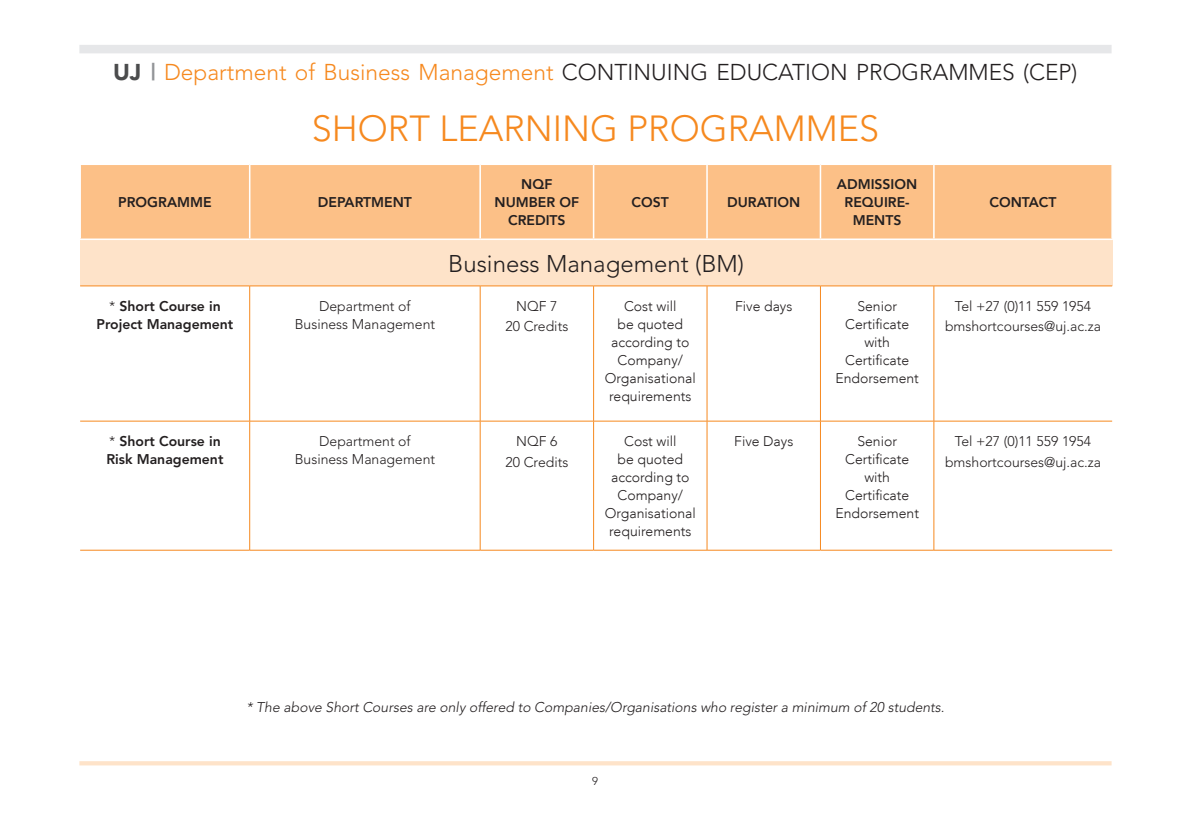
<style>
.page{position:relative;width:1191px;height:840px;background:#fff}
.page>*{position:absolute;margin:0;border:0;box-sizing:border-box;transform-origin:0 0}
.t1{font:300 36px "Avenir";color:#f6891f}
.t2{font:300 24px "Avenir";color:#231f20}
.t3{font:300 22.8px "Avenir";color:#231f20}
.t4{font:300 14px/18px "Avenir LT";color:#231f20;text-align:center}
.t5{font:300 14px/20.6px "Avenir";color:#231f20;text-align:center}
.t6{font:italic 300 14px "Avenir";color:#231f20}
.t7{font:800 14px/18px "Avenir";color:#231f20;text-align:center}
.t8{font:800 14px/18px "Avenir LT";color:#231f20;text-align:center}
.t9{font:300 11.4px "Avenir";color:#231f20}
.s1{font-weight:900;color:#4b4c4d}
.s2{font-weight:800;color:#939598}
.s3{color:#f6891f}
.s4{font-weight:300}
</style>
<div class="page">
<div style="left:79px;top:45px;width:1032px;height:8px;background:#e6e7e9"></div>
<div style="left:79px;top:760px;width:1032px;height:5px;background:#fee3c9"></div>
<div style="left:81px;top:165px;width:1030px;height:73px;background:#fcc087"></div>
<div style="left:80px;top:239px;width:1032px;height:47px;background:#fee3c9"></div>
<hr style="left:80px;top:285px;width:170px;height:1px;background:#f6891f">
<hr style="left:80px;top:420px;width:170px;height:1px;background:#f6891f">
<hr style="left:249px;top:286px;width:1px;height:134px;background:#f6891f">
<hr style="left:249px;top:421px;width:1px;height:128px;background:#f6891f">
<hr style="left:250px;top:285px;width:230px;height:1px;background:#f6891f">
<hr style="left:480px;top:285px;width:113px;height:1px;background:#f6891f">
<hr style="left:593px;top:285px;width:114px;height:1px;background:#f6891f">
<hr style="left:707px;top:285px;width:113px;height:1px;background:#f6891f">
<hr style="left:820px;top:285px;width:114px;height:1px;background:#f6891f">
<hr style="left:480px;top:286px;width:1px;height:134px;background:#f6891f">
<hr style="left:593px;top:286px;width:1px;height:134px;background:#f6891f">
<hr style="left:706px;top:286px;width:1px;height:134px;background:#f6891f">
<hr style="left:820px;top:286px;width:1px;height:134px;background:#f6891f">
<hr style="left:480px;top:421px;width:1px;height:128px;background:#f6891f">
<hr style="left:593px;top:421px;width:1px;height:128px;background:#f6891f">
<hr style="left:706px;top:421px;width:1px;height:128px;background:#f6891f">
<hr style="left:820px;top:421px;width:1px;height:128px;background:#f6891f">
<hr style="left:250px;top:420px;width:230px;height:1px;background:#f6891f">
<hr style="left:480px;top:420px;width:113px;height:1px;background:#f6891f">
<hr style="left:593px;top:420px;width:114px;height:1px;background:#f6891f">
<hr style="left:707px;top:420px;width:113px;height:1px;background:#f6891f">
<hr style="left:820px;top:420px;width:114px;height:1px;background:#f6891f">
<hr style="left:933px;top:286px;width:1px;height:134px;background:#f6891f">
<hr style="left:933px;top:421px;width:1px;height:128px;background:#f6891f">
<hr style="left:934px;top:285px;width:178px;height:1px;background:#f6891f">
<hr style="left:934px;top:420px;width:178px;height:1px;background:#f6891f">
<hr style="left:80px;top:549px;width:170px;height:1px;background:#f6891f">
<hr style="left:250px;top:549px;width:230px;height:1px;background:#f6891f">
<hr style="left:480px;top:549px;width:113px;height:1px;background:#f6891f">
<hr style="left:593px;top:549px;width:114px;height:1px;background:#f6891f">
<hr style="left:707px;top:549px;width:113px;height:1px;background:#f6891f">
<hr style="left:820px;top:549px;width:114px;height:1px;background:#f6891f">
<hr style="left:934px;top:549px;width:178px;height:1px;background:#f6891f">
<hr style="left:249px;top:165px;width:1px;height:73px;background:#fff">
<hr style="left:479px;top:165px;width:2px;height:73px;background:#fff">
<hr style="left:593px;top:165px;width:1px;height:73px;background:#fff">
<hr style="left:706px;top:165px;width:2px;height:73px;background:#fff">
<hr style="left:819px;top:165px;width:2px;height:73px;background:#fff">
<hr style="left:933px;top:165px;width:1px;height:73px;background:#fff">
<hr style="left:79px;top:238px;width:171px;height:2px;background:#fff">
<hr style="left:250px;top:238px;width:230px;height:2px;background:#fff">
<hr style="left:480px;top:238px;width:113px;height:2px;background:#fff">
<hr style="left:593px;top:238px;width:114px;height:2px;background:#fff">
<hr style="left:707px;top:238px;width:113px;height:2px;background:#fff">
<hr style="left:820px;top:238px;width:114px;height:2px;background:#fff">
<hr style="left:934px;top:238px;width:179px;height:2px;background:#fff">
<h3 class="t3" style="left:113px;top:58px;width:966px"><span class="s1">UJ</span> <span class="s2">|</span> <span class="s3">Department of Business Management</span> CONTINUING EDUCATION PROGRAMMES (CEP)</h3>
<h1 class="t1" style="left:312px;top:107px;width:569px">SHORT LEARNING PROGRAMMES</h1>
<p class="t7" style="left:118px;top:193px;width:95px">PROGRAMME</p>
<p class="t7" style="left:318px;top:193px;width:96px">DEPARTMENT</p>
<p class="t8" style="left:494px;top:175px;width:86px">NQF<br>NUMBER OF<br>CREDITS</p>
<p class="t8" style="left:631px;top:193px;width:39px">COST</p>
<p class="t8" style="left:727px;top:193px;width:75px">DURATION</p>
<h2 class="t2" style="left:448px;top:249px;width:297px">Business Management (BM)</h2>
<p class="t8" style="left:837px;top:175px;width:82px">ADMISSION<br>REQUIRE-<br>MENTS</p>
<p class="t8" style="left:989px;top:193px;width:68px">CONTACT</p>
<p class="t7" style="left:96px;top:297px;width:138px"><span class="s4">*</span> Short Course in<br>Project Management</p>
<p class="t5" style="left:295px;top:297px;width:142px;line-height:18px">Department of<br>Business Management</p>
<p class="t5" style="left:505px;top:295px;width:64px">NQF 7<br>20 Credits</p>
<p class="t4" style="left:605px;top:297px;width:93px">Cost will<br>be quoted according to<br>Company/<br>Organisational requirements</p>
<p class="t4" style="left:735px;top:297px;width:59px">Five days</p>
<p class="t4" style="left:835px;top:297px;width:85px">Senior<br>Certificate with<br>Certificate<br>Endorsement</p>
<p class="t5" style="left:945px;top:295px;width:157px">Tel +27 (0)11 559 1954 bmshortcourses@uj.ac.za</p>
<p class="t7" style="left:106px;top:432px;width:118px;text-align:left"><span class="s4">*</span> Short Course in<br>Risk Management</p>
<p class="t5" style="left:295px;top:432px;width:142px;line-height:18px">Department of<br>Business Management</p>
<p class="t5" style="left:505px;top:430px;width:64px">NQF 6<br>20 Credits</p>
<p class="t4" style="left:605px;top:432px;width:93px">Cost will<br>be quoted according to<br>Company/<br>Organisational requirements</p>
<p class="t4" style="left:734px;top:432px;width:61px">Five Days</p>
<p class="t4" style="left:835px;top:432px;width:85px">Senior<br>Certificate with<br>Certificate<br>Endorsement</p>
<p class="t5" style="left:945px;top:430px;width:157px">Tel +27 (0)11 559 1954 bmshortcourses@uj.ac.za</p>
<p class="t6" style="left:246px;top:698px;width:699px">* The above Short Courses are only offered to Companies/Organisations who register a minimum of 20 students.</p>
<p class="t9" style="left:592px;top:773px;width:7px">9</p>
</div>
